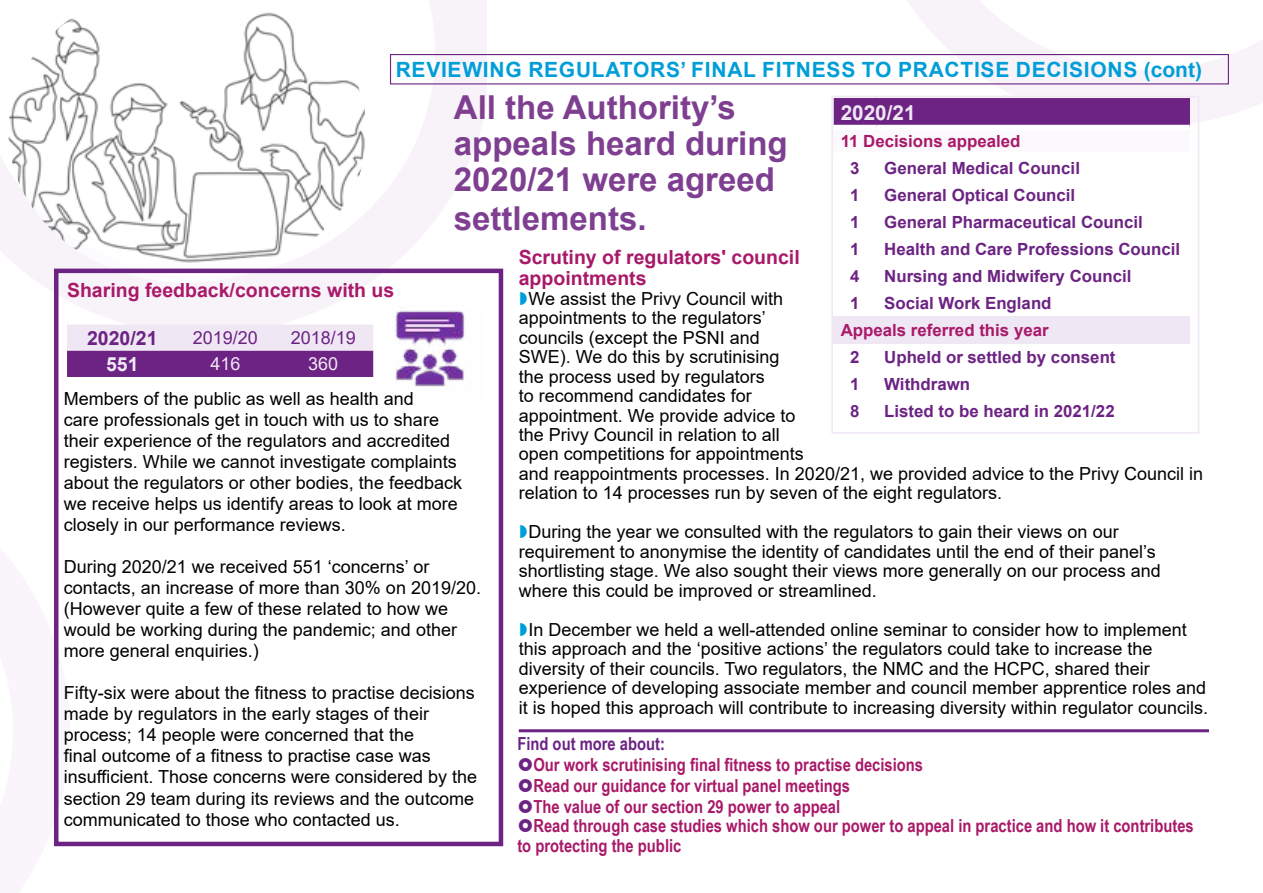
<style>
.page{position:relative;width:1263px;height:893px;background:#fff}
.page>*{position:absolute;margin:0;border:0;box-sizing:border-box;transform-origin:0 0}
.t1{font:700 33px/36px "Arial";color:#7f3f91}
.t2{font:700 21px "Arial";letter-spacing:.035em;color:#009ed7}
.t3{font:700 20.7px "Arial";color:#f0e7f4}
.t4{font:700 19.5px/21px "Arial";color:#a91969}
.t5{font:700 19.5px "Arial";color:#6c2383}
.t6{font:700 19.5px "Arial";color:#f0e7f4}
.t7{font:18px/19.5px "Arial";color:#000}
.t8{font:700 18px "Arial Narrow";color:#a91969}
.t9{font:700 18px "Arial Narrow";color:#6c2383}
.t10{font:18px "Arial";color:#6c2383}
.t11{font:18px "Arial";color:#f0e7f4}
.t12{font:700 16.8px "Arial";color:#6c2383}
.t13{font:700 16.8px "Arial";color:#a91969}
</style>
<div class="page">
<svg style="left:867px;top:0;width:396px;height:123px"></svg>
<svg style="left:0;top:0;width:486px;height:368px"></svg>
<img style="left:9px;top:0;width:358px;height:283px">
<svg style="left:67px;top:325px;width:306px;height:52px;background:#ad84bb"></svg>
<img style="left:374px;top:306px;width:110px;height:81px">
<div style="left:390px;top:54px;width:839px;height:30px;border:1px solid #6c2383"></div>
<div style="left:833px;top:98px;width:357px;height:29px;background:#6c2383"></div>
<div style="left:833px;top:127px;width:357px;height:27px;background:#fbf9fc"></div>
<div style="left:833px;top:317px;width:357px;height:27px;background:#f0e7f4"></div>
<div style="left:833px;top:125px;width:44px;height:5px;background:#fff"></div>
<div style="left:877px;top:125px;width:313px;height:5px;background:#fff"></div>
<div style="left:833px;top:152px;width:44px;height:5px;background:#fff"></div>
<div style="left:877px;top:152px;width:313px;height:5px;background:#fff"></div>
<div style="left:831px;top:96px;width:368px;height:338px;border:2px solid #f0e7f4"></div>
<hr style="left:519px;top:729px;width:690px;height:3px;background:#6c2383">
<div style="left:54px;top:269px;width:449px;height:577px;border:4px solid #6c2383"></div>
<p class="t2" style="left:396px;top:55px;width:808px">REVIEWING REGULATORS’ FINAL FITNESS TO PRACTISE DECISIONS (cont)</p>
<h1 class="t1" style="left:454px;top:89px;width:335px">All the Authority’s appeals heard during<br>2020/21 were agreed</h1>
<h1 class="t1" style="left:454px;top:201px;width:194px">settlements.</h1>
<p class="t3" style="left:841px;top:98px;width:76px">2020/21</p>
<p class="t13" style="left:841px;top:129px;width:181px">11 Decisions appealed</p>
<p class="t12" style="left:850px;top:156px;width:11px">3</p>
<p class="t12" style="left:884px;top:156px;width:197px">General Medical Council</p>
<p class="t12" style="left:850px;top:183px;width:11px">1</p>
<p class="t12" style="left:884px;top:183px;width:193px">General Optical Council</p>
<p class="t12" style="left:850px;top:210px;width:11px">1</p>
<p class="t12" style="left:884px;top:210px;width:260px">General Pharmaceutical Council</p>
<p class="t12" style="left:850px;top:237px;width:11px">1</p>
<p class="t12" style="left:884px;top:237px;width:298px">Health and Care Professions Council</p>
<p class="t12" style="left:850px;top:264px;width:11px">4</p>
<p class="t12" style="left:884px;top:264px;width:249px">Nursing and Midwifery Council</p>
<p class="t12" style="left:850px;top:291px;width:11px">1</p>
<p class="t12" style="left:884px;top:291px;width:169px">Social Work England</p>
<p class="t13" style="left:841px;top:319px;width:209px">Appeals referred this year</p>
<p class="t12" style="left:850px;top:346px;width:11px">2</p>
<p class="t12" style="left:884px;top:346px;width:233px">Upheld or settled by consent</p>
<p class="t12" style="left:850px;top:373px;width:11px">1</p>
<p class="t12" style="left:884px;top:373px;width:88px">Withdrawn</p>
<p class="t12" style="left:850px;top:400px;width:11px">8</p>
<p class="t12" style="left:884px;top:400px;width:232px">Listed to be heard in 2021/22</p>
<p class="t4" style="left:519px;top:247px;width:282px">Scrutiny of regulators' council appointments</p>
<p class="t7" style="left:519px;top:288px;width:686px;text-indent:10px">We assist the Privy Council with<br>appointments to the regulators’<br>councils (except the PSNI and<br>SWE). We do this by scrutinising<br>the process used by regulators<br>to recommend candidates for<br>appointment. We provide advice to<br>the Privy Council in relation to all<br>open competitions for appointments<br>and reappointments processes. In 2020/21, we provided advice to the Privy Council in relation to 14 processes run by seven of the eight regulators.</p>
<p class="t7" style="left:519px;top:522px;width:643px;text-indent:10px">During the year we consulted with the regulators to gain their views on our requirement to anonymise the identity of candidates until the end of their panel’s shortlisting stage. We also sought their views more generally on our process and where this could be improved or streamlined.</p>
<p class="t7" style="left:519px;top:620px;width:691px;text-indent:10px">In December we held a well-attended online seminar to consider how to implement this approach and the ‘positive actions’ the regulators could take to increase the diversity of their councils. Two regulators, the NMC and the HCPC, shared their experience of developing associate member and council member apprentice roles and it is hoped this approach will contribute to increasing diversity within regulator councils.</p>
<p class="t9" style="left:517px;top:730px;width:149px">Find out more about:</p>
<p class="t8" style="left:533px;top:751px;width:391px">Our work scrutinising final fitness to practise decisions</p>
<p class="t8" style="left:533px;top:772px;width:318px">Read our guidance for virtual panel meetings</p>
<p class="t8" style="left:533px;top:793px;width:308px">The value of our section 29 power to appeal</p>
<p class="t8" style="left:533px;top:812px;width:662px">Read through case studies which show our power to appeal in practice and how it contributes</p>
<p class="t8" style="left:517px;top:832px;width:166px">to protecting the public</p>
<p class="t4" style="left:67px;top:280px;width:329px">Sharing feedback/concerns with us</p>
<p class="t5" style="left:87px;top:324px;width:72px">2020/21</p>
<p class="t10" style="left:193px;top:325px;width:67px">2019/20</p>
<p class="t10" style="left:291px;top:325px;width:67px">2018/19</p>
<p class="t6" style="left:106px;top:350px;width:34px">551</p>
<p class="t11" style="left:210px;top:351px;width:32px">416</p>
<p class="t11" style="left:308px;top:351px;width:32px">360</p>
<p class="t7" style="left:64px;top:388px;width:400px;line-height:21px">Members of the public as well as health and<br>care professionals get in touch with us to share their experience of the regulators and accredited registers. While we cannot investigate complaints about the regulators or other bodies, the feedback we receive helps us identify areas to look at more closely in our performance reviews.</p>
<p class="t7" style="left:64px;top:556px;width:419px;line-height:21px">During 2020/21 we received 551 ‘concerns’ or contacts, an increase of more than 30% on 2019/20. (However quite a few of these related to how we would be working during the pandemic; and other more general enquiries.)</p>
<p class="t7" style="left:64px;top:682px;width:415px;line-height:21px">Fifty-six were about the fitness to practise decisions made by regulators in the early stages of their process; 14 people were concerned that the<br>final outcome of a fitness to practise case was insufficient. Those concerns were considered by the section 29 team during its reviews and the outcome communicated to those who contacted us.</p>
</div>
